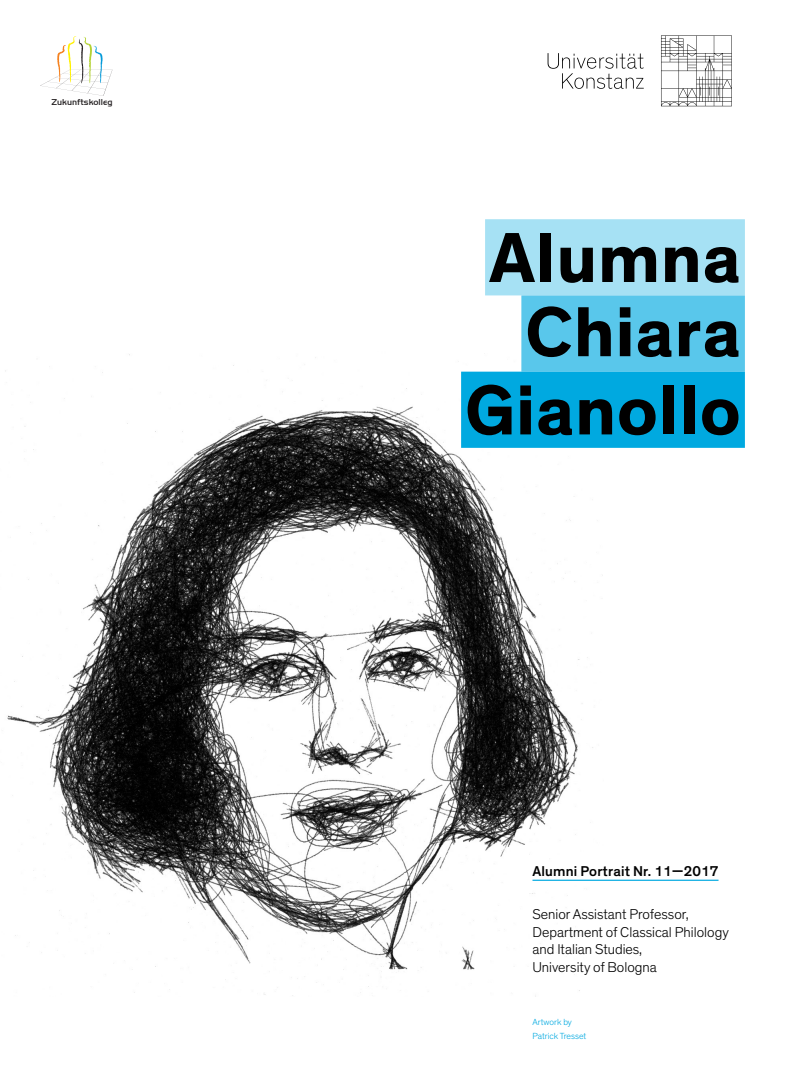
<style>
.page{position:relative;width:785px;height:1080px;background:#fff}
.page>*{position:absolute;margin:0;border:0;box-sizing:border-box;transform-origin:0 0}
.Headline_80{font:700 72px "Theinhardt";letter-spacing:.01em;color:#000}
.Subline_14_5_6_25_1z{font:300 14.5px/17.7px "Theinhardt";color:#000}
.Subline_14_5_6_25_1z-2{font:500 14.5px "Theinhardt";letter-spacing:.01em;color:#000}
.Fliesztext{font:300 9px/14.2px "Theinhardt";color:#00a9e0}
.t1{font:500 8.9px "Handel Gothic EFOP";color:#231f20}
</style>
<div class="page">
<img style="left:5px;top:354px;width:598px;height:643px">
<svg style="left:548px;top:53px;width:96px;height:36px"></svg>
<svg style="left:661px;top:35px;width:71px;height:71px"></svg>
<hr style="left:532px;top:880px;width:187px;height:1px;background:#00a9e0">
<svg style="left:40px;top:36px;width:72px;height:60px"></svg>
<div style="left:485px;top:219px;width:260px;height:76px;background:#a6e1f4"></div>
<div style="left:521px;top:295px;width:224px;height:77px;background:#59c7eb"></div>
<div style="left:461px;top:372px;width:284px;height:76px;background:#00a9e0"></div>
<p class="t1" style="left:51px;top:97px;width:63px">Zukunftskolleg</p>
<p class="Headline_80" style="left:489px;top:213px;width:254px">Alumna</p>
<p class="Headline_80" style="left:525px;top:287px;width:217px">Chiara</p>
<p class="Headline_80" style="left:465px;top:366px;width:278px">Gianollo</p>
<p class="Subline_14_5_6_25_1z-2" style="left:532px;top:863px;width:188px">Alumni Portrait Nr. 11—2017</p>
<p class="Subline_14_5_6_25_1z" style="left:532px;top:905px;width:198px">Senior Assistant Professor,<br>Department of Classical Philology and Italian Studies,<br>University of Bologna</p>
<p class="Fliesztext" style="left:532px;top:1015px;width:55px">Artwork by<br>Patrick Tresset</p>
</div>
